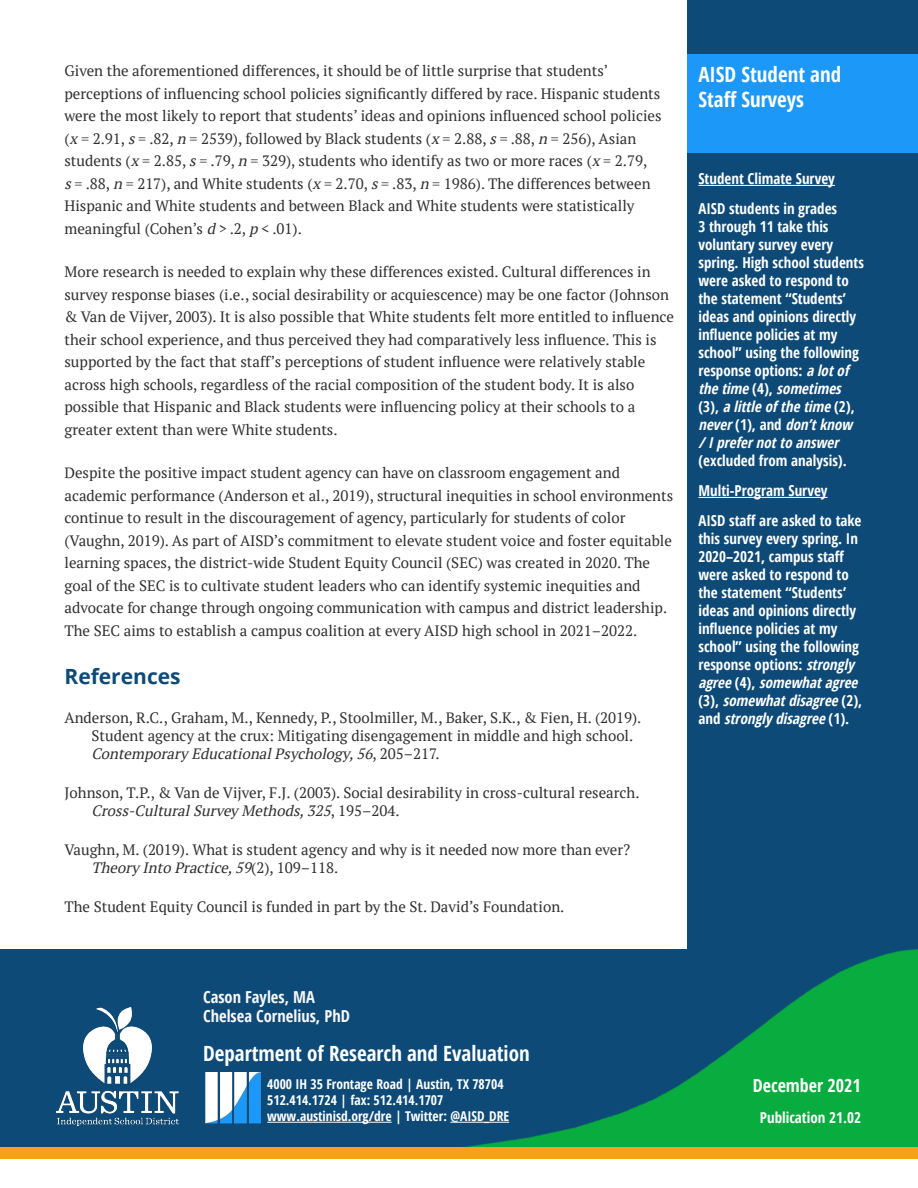
<style>
.page{position:relative;width:918px;height:1188px;background:#fff}
.page>*{position:absolute;margin:0;border:0;box-sizing:border-box;transform-origin:0 0}
.Footer_Org_Name{font:700 condensed 21px "Open Sans";color:#fff}
.Sidebar_Title{font:700 condensed 21px/25.2px "Open Sans";color:#fff}
.Body{font:700 21px "Open Sans";color:#0d4a78}
.Footer_date{font:700 condensed 18px "Open Sans";color:#fff}
.Footer_Names{font:700 condensed 16.5px "Open Sans";color:#f8f8f8}
.Body-2{font:15px/22.5px "PT Serif";color:#303030}
.Sidebar_body{font:700 condensed 15px/18px "Open Sans";color:#fff}
.Footer_Pub{font:700 condensed 15px "Open Sans";color:#fff}
.Footer_Address{font:700 condensed 13.5px "Open Sans";color:#fff}
.s1{font-style:italic}
</style>
<div class="page">
<div style="left:688px;top:0;width:230px;height:1147px;background:#0d4a78"></div>
<div style="left:688px;top:54px;width:230px;height:99px;background:#1b98f8"></div>
<hr style="left:698px;top:185px;width:137px;height:1px;background:#fff">
<hr style="left:698px;top:497px;width:130px;height:1px;background:#fff">
<div style="left:0;top:949px;width:918px;height:201px;background:#0d4a78"></div>
<img style="left:450px;top:946px;width:468px;height:201px">
<hr style="left:267px;top:1122px;width:125px;height:1px;background:#fff">
<hr style="left:450px;top:1122px;width:59px;height:1px;background:#fff">
<img style="left:205px;top:1072px;width:56px;height:51px">
<img style="left:56px;top:1008px;width:122px;height:117px">
<div style="left:0;top:1147px;width:918px;height:12px;background:#f8a01b"></div>
<p class="Body-2" style="left:64px;top:59px;width:599px">Given the aforementioned differences, it should be of little surprise that students’ perceptions of influencing school policies significantly differed by race. Hispanic students were the most likely to report that students’ ideas and opinions influenced school policies (<span class="s1">x</span> = 2.91, <span class="s1">s</span>= .82, <span class="s1">n</span> = 2539), followed by Black students (<span class="s1">x</span> = 2.88, <span class="s1">s</span>= .88, <span class="s1">n</span> = 256), Asian students (<span class="s1">x</span> = 2.85, <span class="s1">s</span>= .79, <span class="s1">n</span> = 329), students who identify as two or more races (<span class="s1">x</span> = 2.79, <span class="s1">s</span>= .88, <span class="s1">n</span> = 217), and White students (<span class="s1">x</span> = 2.70, <span class="s1">s</span>= .83, <span class="s1">n</span> = 1986). The differences between Hispanic and White students and between Black and White students were statistically meaningful (Cohen’s <span class="s1">d</span> &gt; .2, <span class="s1">p</span> &lt; .01).</p>
<p class="Body-2" style="left:64px;top:260px;width:611px">More research is needed to explain why these differences existed. Cultural differences in survey response biases (i.e., social desirability or acquiescence) may be one factor (Johnson &amp; Van de Vijver, 2003). It is also possible that White students felt more entitled to influence their school experience, and thus perceived they had comparatively less influence. This is supported by the fact that staff’s perceptions of student influence were relatively stable across high schools, regardless of the racial composition of the student body. It is also possible that Hispanic and Black students were influencing policy at their schools to a greater extent than were White students.</p>
<p class="Body-2" style="left:64px;top:461px;width:610px">Despite the positive impact student agency can have on classroom engagement and academic performance (Anderson et al., 2019), structural inequities in school environments continue to result in the discouragement of agency, particularly for students of color (Vaughn, 2019). As part of AISD’s commitment to elevate student voice and foster equitable learning spaces, the district-wide Student Equity Council (SEC) was created in 2020. The goal of the SEC is to cultivate student leaders who can identify systemic inequities and advocate for change through ongoing communication with campus and district leadership.<br>The SEC aims to establish a campus coalition at every AISD high school in 2021–2022.</p>
<p class="Body" style="left:64px;top:661px;width:118px">References</p>
<p class="Body-2" style="left:92px;top:708px;width:551px;line-height:18px;text-indent:-27px">Anderson, R.C., Graham, M., Kennedy, P., Stoolmiller, M., Baker, S.K., &amp; Fien, H. (2019).<br>Student agency at the crux: Mitigating disengagement in middle and high school.<br><span class="s1">Contemporary EducationalPsychology,56</span>, 2 0 5 – 2 1 7 .</p>
<p class="Body-2" style="left:92px;top:783px;width:550px;line-height:18px;text-indent:-27px">Johnson, T.P., &amp; Van de Vijver, F.J. (2003). Social desirability in cross-cultural research.<br><span class="s1">Cross-CulturalSurvey Methods,325</span>, 1 9 5 – 2 0 4 .</p>
<p class="Body-2" style="left:92px;top:840px;width:540px;line-height:18px;text-indent:-27px">Vaughn, M. (2019). What is student agency and why is it needed now more than ever?<br><span class="s1">Theory Into Practice,59</span>( 2 ) , 1 0 9 – 1 1 8 .</p>
<p class="Body-2" style="left:64px;top:895px;width:501px">The Student Equity Council is funded in part by the St. David’s Foundation.</p>
<h5 class="Sidebar_Title" style="left:698px;top:61px;width:144px">AISD Student and<br>Staff Surveys</h5>
<p class="Sidebar_body" style="left:698px;top:169px;width:138px">Student Climate Survey</p>
<p class="Sidebar_body" style="left:698px;top:199px;width:167px">AISD students in grades<br>3 through 11 take this voluntary survey every spring. High school students were asked to respond to the statement “Students’ ideas and opinions directly influence policies at my school” using the following response options: <span class="s1">alotof thetime</span>( 4 ) , <span class="s1">sometimes<br></span>( 3 ) , <span class="s1">alittleofthetime</span>( 2 ) , <span class="s1">never</span>( 1 ) , a n d <span class="s1">don’tknow /Iprefernottoanswer </span>(excluded from analysis).</p>
<p class="Sidebar_body" style="left:698px;top:481px;width:131px">Multi-Program Survey</p>
<p class="Sidebar_body" style="left:698px;top:511px;width:165px">AISD staff are asked to take this survey every spring. In<br>2020–2021, campus staff were asked to respond to the statement “Students’ ideas and opinions directly influence policies at my school” using the following response options: <span class="s1">strongly agree</span>( 4 ) , <span class="s1">somewhatagree </span>( 3 ) , <span class="s1">somewhatdisagree</span>( 2 ) , a n d <span class="s1">stronglydisagree</span>( 1 ) .</p>
<p class="Footer_Names" style="left:203px;top:985px;width:113px">Cason Fayles, MA</p>
<p class="Footer_Names" style="left:203px;top:1005px;width:148px">Chelsea Cornelius, PhD</p>
<p class="Footer_Org_Name" style="left:203px;top:1039px;width:328px">Department of Research and Evaluation</p>
<p class="Footer_Address" style="left:267px;top:1074px;width:238px">4000 IH 35 Frontage Road | Austin, TX 78704</p>
<p class="Footer_Address" style="left:267px;top:1091px;width:178px">512.414.1724 | fax: 512.414.1707</p>
<p class="Footer_Address" style="left:267px;top:1107px;width:244px">www.austinisd.org/dre | Twitter: @AISD_DRE</p>
<p class="Footer_date" style="left:753px;top:1072px;width:110px">December 2021</p>
<p class="Footer_Pub" style="left:760px;top:1107px;width:103px">Publication 21.02</p>
</div>
